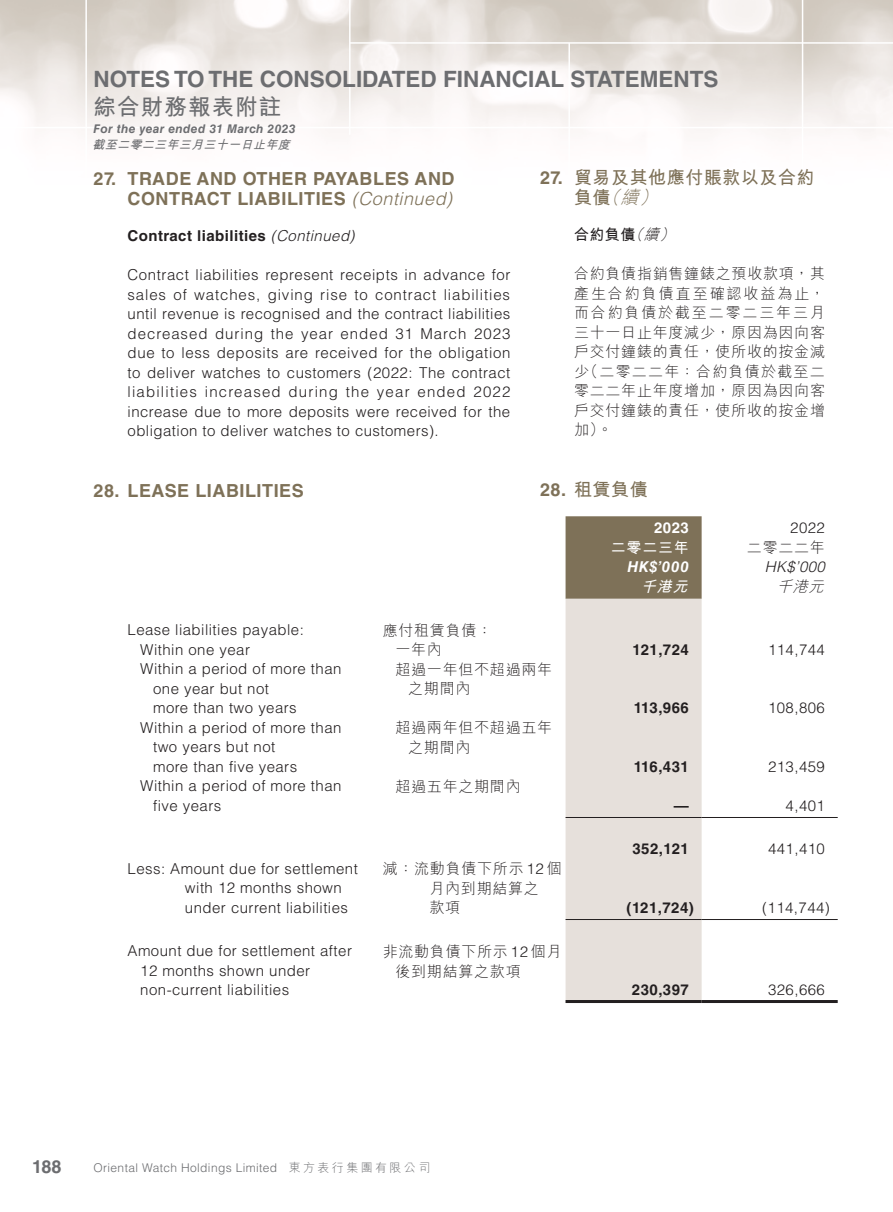
<style>
.page{position:relative;width:893px;height:1212px;background:#fff}
.page>*{position:absolute;margin:0;border:0;box-sizing:border-box;transform-origin:0 0}
.t1{font:700 22.5px "Helvetica LT Std";color:#6c6d70}
.t2{font:700 22.5px "M Hei HK";letter-spacing:.05em;color:#6c6d70}
._01_Heading_1{font:700 18px/19.5px "Helvetica LT Std";letter-spacing:.03em;color:#7e7158;text-align:right}
._01_Heading_1_C{font:700 18px/19.5px "M Hei HK";letter-spacing:.03em;color:#7e7158}
.t3{font:700 18px "Helvetica LT Std";color:#6c6d70}
._00_E_Body_text{font:300 15px/19.5px "Helvetica LT Std";letter-spacing:.03em;color:#231f20;text-align:justify}
._50_Table_Body{font:300 15px/19.5px "Helvetica LT Std";letter-spacing:.03em;color:#231f20}
._00_Body_text_C{font:300 15px/19.5px "M Hei HK";letter-spacing:.05em;color:#231f20;text-align:justify}
._50_Table_Body-2{font:300 15px/19.5px "M Hei HK";letter-spacing:.05em;color:#231f20}
._50_Table_Body-3{font:700 15px "Helvetica LT Std";letter-spacing:.03em;color:#231f20}
._02_Heading_2{font:700 15px "Helvetica LT Std";letter-spacing:.03em;color:#231f20}
._50_Table_Body-4{font:italic 700 15px "Helvetica LT Std";color:#fff}
._50_Table_Body-5{font:italic 300 15px "Helvetica LT Std";color:#231f20}
._02_Heading_2_C{font:700 15px "M Hei HK";color:#231f20}
._50_Table_Body-6{font:700 15px "M Hei HK";letter-spacing:.05em;color:#fff}
._50_Table_Body-7{font:700 15px "Helvetica LT Std";color:#fff}
._50_Table_Body-8{font:italic 700 15px "M Hei HK";color:#fff}
._50_Table_Body-9{font:italic 300 15px "M Hei HK";color:#231f20}
.t4{font:300 12px "Helvetica LT Std";letter-spacing:.03em;color:#6c6d70}
.t5{font:italic 700 12px "Helvetica LT Std";letter-spacing:.03em;color:#6c6d70}
.t6{font:italic 700 12px "M Hei HK";color:#6c6d70}
.s1{font-weight:300;font-style:italic}
.s2{font-family:"Helvetica LT Std"}
.s3{font-family:"M Hei HK"}
</style>
<div class="page">
<div style="left:566px;top:516px;width:136px;height:83px;background:#7e7158"></div>
<div style="left:566px;top:599px;width:136px;height:401px;background:#e6e0db"></div>
<hr style="left:566px;top:817px;width:136px;height:1px;background:#231f20">
<hr style="left:702px;top:817px;width:136px;height:1px;background:#231f20">
<hr style="left:566px;top:919px;width:136px;height:1px;background:#231f20">
<hr style="left:702px;top:919px;width:136px;height:1px;background:#231f20">
<hr style="left:566px;top:1000px;width:136px;height:3px;background:#231f20">
<hr style="left:702px;top:1000px;width:136px;height:3px;background:#231f20">
<h1 class="t1" style="left:94px;top:65px;width:627px">NOTES TO THE CONSOLIDATED FINANCIAL STATEMENTS</h1>
<h1 class="t2" style="left:94px;top:91px;width:189px">綜合財務報表附註</h1>
<p class="t5" style="left:94px;top:121px;width:203px">For the year ended 31 March 2023</p>
<p class="t6" style="left:92px;top:136px;width:203px">截至二零二三年三月三十一日止年度</p>
<p class="_01_Heading_1" style="left:94px;top:169px;width:362px">27. TRADE AND OTHER PAYABLES AND<br>CONTRACT LIABILITIES <span class="s1">(Continued)</span></p>
<p class="_02_Heading_2" style="left:128px;top:227px;width:229px">Contract liabilities <span class="s1">(Continued)</span></p>
<p class="_00_E_Body_text" style="left:128px;top:265px;width:384px">Contract liabilities represent receipts in advance for sales of watches, giving rise to contract liabilities until revenue is recognised and the contract liabilities decreased during the year ended 31 March 2023 due to less deposits are received for the obligation to deliver watches to customers (2022: The contract liabilities increased during the year ended 2022 increase due to more deposits were received for the obligation to deliver watches to customers).</p>
<p class="_01_Heading_1_C" style="left:574px;top:166px;width:242px;text-indent:-34px"><span class="s2">27.</span> 貿易及其他應付賬款以及合約負債<span class="s1">（續）</span></p>
<p class="_02_Heading_2_C" style="left:574px;top:224px;width:106px">合約負債<span class="s1">（續）</span></p>
<p class="_00_Body_text_C" style="left:574px;top:264px;width:252px">合約負債指銷售鐘錶之預收款項，其產生合約負債直至確認收益為止，而合約負債於截至二零二三年三月三十一日止年度減少，原因為因向客戶交付鐘錶的責任，使所收的按金減少（二零二二年：合約負債於截至二零二二年止年度增加，原因為因向客戶交付鐘錶的責任，使所收的按金增加）。</p>
<p class="_01_Heading_1" style="left:94px;top:480px;width:212px">28. LEASE LIABILITIES</p>
<p class="_01_Heading_1_C" style="left:540px;top:478px;width:109px"><span class="s2">28.</span> 租賃負債</p>
<p class="_50_Table_Body-7" style="left:654px;top:519px;width:36px">2023</p>
<p class="_50_Table_Body" style="left:790px;top:518px;width:36px">2022</p>
<p class="_50_Table_Body-6" style="left:611px;top:537px;width:79px">二零二三年</p>
<p class="_50_Table_Body-2" style="left:747px;top:538px;width:79px">二零二二年</p>
<p class="_50_Table_Body-4" style="left:627px;top:558px;width:63px">HK$’000</p>
<p class="_50_Table_Body-5" style="left:765px;top:557px;width:62px">HK$’000</p>
<p class="_50_Table_Body-8" style="left:641px;top:576px;width:53px">千港元</p>
<p class="_50_Table_Body-9" style="left:777px;top:579px;width:52px">千港元</p>
<p class="_50_Table_Body" style="left:128px;top:620px;width:178px">Lease liabilities payable:</p>
<p class="_50_Table_Body-2" style="left:383px;top:620px;width:111px">應付租賃負債：</p>
<p class="_50_Table_Body" style="left:140px;top:639px;width:111px">Within one year</p>
<p class="_50_Table_Body-2" style="left:395px;top:640px;width:48px">一年內</p>
<p class="_50_Table_Body-3" style="left:632px;top:640px;width:58px">121,724</p>
<p class="_50_Table_Body" style="left:768px;top:639px;width:58px">114,744</p>
<p class="_50_Table_Body" style="left:153px;top:659px;width:190px;text-indent:-13px">Within a period of more than one year but not<br>more than two years</p>
<p class="_50_Table_Body-2" style="left:408px;top:659px;width:145px;text-indent:-13px">超過一年但不超過兩年之期間內</p>
<p class="_50_Table_Body-3" style="left:634px;top:699px;width:56px">113,966</p>
<p class="_50_Table_Body" style="left:768px;top:698px;width:58px">108,806</p>
<p class="_50_Table_Body" style="left:153px;top:717px;width:190px;text-indent:-13px">Within a period of more than two years but not<br>more than five years</p>
<p class="_50_Table_Body-2" style="left:408px;top:718px;width:145px;text-indent:-13px">超過兩年但不超過五年之期間內</p>
<p class="_50_Table_Body" style="left:153px;top:776px;width:190px;text-indent:-13px">Within a period of more than five years</p>
<p class="_50_Table_Body-2" style="left:395px;top:776px;width:127px">超過五年之期間內</p>
<p class="_50_Table_Body" style="left:185px;top:858px;width:174px;text-indent:-57px">Less: Amount due for settlement with 12 months shown under current liabilities</p>
<p class="_50_Table_Body-2" style="left:429px;top:859px;width:133px;text-indent:-47px">減：流動負債下所示 <span class="s2">12</span> 個月內到期結算之<br>款項</p>
<p class="_50_Table_Body" style="left:140px;top:941px;width:213px;text-indent:-13px">Amount due for settlement after<br>12 months shown under non-current liabilities</p>
<p class="_50_Table_Body-2" style="left:395px;top:941px;width:167px;text-indent:-13px">非流動負債下所示 <span class="s2">12</span> 個月後到期結算之款項</p>
<p class="t3" style="left:32px;top:1156px;width:31px">188</p>
<p class="t4" style="left:94px;top:1160px;width:338px">Oriental Watch Holdings Limited <span class="s3">東方表行集團有限公司</span></p>
<p class="_50_Table_Body-3" style="left:634px;top:757px;width:56px">116,431</p>
<p class="_50_Table_Body" style="left:768px;top:756px;width:58px">213,459</p>
<p class="_50_Table_Body-3" style="left:674px;top:796px;width:16px">—</p>
<p class="_50_Table_Body" style="left:786px;top:795px;width:41px">4,401</p>
<p class="_50_Table_Body-3" style="left:632px;top:840px;width:58px">352,121</p>
<p class="_50_Table_Body" style="left:768px;top:839px;width:58px">441,410</p>
<p class="_50_Table_Body-3" style="left:627px;top:898px;width:69px">(121,724)</p>
<p class="_50_Table_Body" style="left:762px;top:897px;width:69px">(114,744)</p>
<p class="_50_Table_Body-3" style="left:632px;top:981px;width:58px">230,397</p>
<p class="_50_Table_Body" style="left:768px;top:980px;width:58px">326,666</p>
</div>
